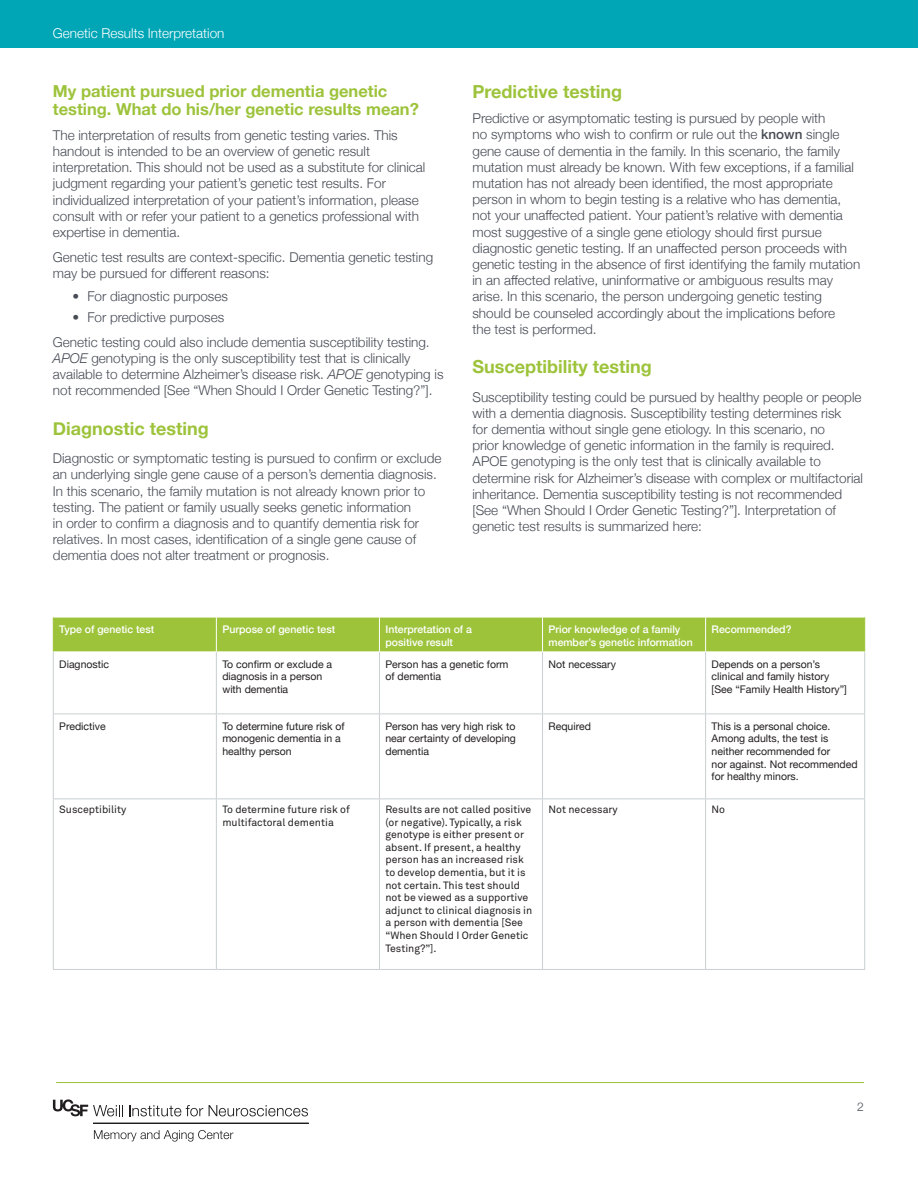
<style>
.page{position:relative;width:918px;height:1188px;background:#fff}
.page>*{position:absolute;margin:0;border:0;box-sizing:border-box;transform-origin:0 0}
.List_Paragraph{font:700 18px "Helvetica Neue";color:#9dc33b}
.Heading_1{font:700 16.5px/18px "Helvetica Neue";color:#9dc33b}
.List_Paragraph-2{font:300 13.5px/16.2px "Helvetica Neue";color:#464b54}
.t1{font:300 13.5px "Helvetica Neue";color:#fff}
.t2{font:300 12px "Helvetica Neue";color:#464b54}
.t3{font:10.5px/12.6px "Helvetica Neue";color:#231f20}
.t4{font:10.5px/12.6px "Akkurat Pro";color:#231f20}
.t5{font:500 10.5px/12.6px "Helvetica Neue";color:#fff}
.s1{font-style:italic}
.s2{font-weight:500}
</style>
<div class="page">
<div style="left:0;top:0;width:918px;height:48px;background:#00a6b6"></div>
<svg style="left:129px;top:1105px;width:74px;height:11px"></svg>
<svg style="left:209px;top:1105px;width:99px;height:11px"></svg>
<svg style="left:94px;top:1130px;width:139px;height:12px"></svg>
<svg style="left:53px;top:1099px;width:70px;height:17px"></svg>
<hr style="left:93px;top:1123px;width:216px;height:1px;background:#201d1e">
<hr style="left:56px;top:1082px;width:808px;height:1px;background:#9dc33b">
<div style="left:54px;top:618px;width:810px;height:34px;background:#9dc33b"></div>
<hr style="left:216px;top:617px;width:1px;height:35px;background:#fff">
<hr style="left:379px;top:617px;width:1px;height:35px;background:#fff">
<hr style="left:542px;top:617px;width:1px;height:35px;background:#fff">
<hr style="left:705px;top:617px;width:1px;height:35px;background:#fff">
<hr style="left:53px;top:652px;width:1px;height:62px;background:#c9cfd2">
<hr style="left:216px;top:652px;width:1px;height:62px;background:#c9cfd2">
<hr style="left:379px;top:652px;width:1px;height:62px;background:#c9cfd2">
<hr style="left:542px;top:652px;width:1px;height:62px;background:#c9cfd2">
<hr style="left:705px;top:652px;width:1px;height:62px;background:#c9cfd2">
<hr style="left:864px;top:652px;width:1px;height:62px;background:#c9cfd2">
<hr style="left:53px;top:714px;width:163px;height:1px;background:#c9cfd2">
<hr style="left:53px;top:714px;width:1px;height:84px;background:#c9cfd2">
<hr style="left:216px;top:714px;width:163px;height:1px;background:#c9cfd2">
<hr style="left:216px;top:714px;width:1px;height:84px;background:#c9cfd2">
<hr style="left:379px;top:714px;width:164px;height:1px;background:#c9cfd2">
<hr style="left:379px;top:714px;width:1px;height:84px;background:#c9cfd2">
<hr style="left:543px;top:714px;width:163px;height:1px;background:#c9cfd2">
<hr style="left:542px;top:714px;width:1px;height:84px;background:#c9cfd2">
<hr style="left:706px;top:714px;width:159px;height:1px;background:#c9cfd2">
<hr style="left:705px;top:714px;width:1px;height:84px;background:#c9cfd2">
<hr style="left:864px;top:714px;width:1px;height:84px;background:#c9cfd2">
<hr style="left:53px;top:798px;width:163px;height:1px;background:#c9cfd2">
<hr style="left:53px;top:799px;width:1px;height:170px;background:#c9cfd2">
<hr style="left:216px;top:798px;width:163px;height:1px;background:#c9cfd2">
<hr style="left:216px;top:799px;width:1px;height:170px;background:#c9cfd2">
<hr style="left:379px;top:798px;width:164px;height:1px;background:#c9cfd2">
<hr style="left:379px;top:799px;width:1px;height:170px;background:#c9cfd2">
<hr style="left:543px;top:798px;width:163px;height:1px;background:#c9cfd2">
<hr style="left:542px;top:799px;width:1px;height:170px;background:#c9cfd2">
<hr style="left:706px;top:798px;width:159px;height:1px;background:#c9cfd2">
<hr style="left:705px;top:799px;width:1px;height:170px;background:#c9cfd2">
<hr style="left:864px;top:799px;width:1px;height:170px;background:#c9cfd2">
<hr style="left:53px;top:969px;width:163px;height:1px;background:#c9cfd2">
<hr style="left:216px;top:969px;width:163px;height:1px;background:#c9cfd2">
<hr style="left:379px;top:969px;width:164px;height:1px;background:#c9cfd2">
<hr style="left:543px;top:969px;width:163px;height:1px;background:#c9cfd2">
<hr style="left:706px;top:969px;width:159px;height:1px;background:#c9cfd2">
<hr style="left:53px;top:617px;width:1px;height:35px;background:#9dc33b">
<hr style="left:864px;top:617px;width:1px;height:35px;background:#9dc33b">
<p class="t1" style="left:53px;top:22px;width:173px">Genetic Results Interpretation</p>
<p class="Heading_1" style="left:53px;top:82px;width:368px">My patient pursued prior dementia genetic testing. What do his/her genetic results mean?</p>
<p class="List_Paragraph-2" style="left:53px;top:126px;width:374px">The interpretation of results from genetic testing varies. This handout is intended to be an overview of genetic result interpretation. This should not be used as a substitute for clinical judgment regarding your patient’s genetic test results. For individualized interpretation of your patient’s information, please consult with or refer your patient to a genetics professional with expertise in dementia.</p>
<p class="List_Paragraph-2" style="left:53px;top:248px;width:382px">Genetic test results are context-specific. Dementia genetic testing may be pursued for different reasons:</p>
<p class="List_Paragraph-2" style="left:72px;top:287px;width:157px">• For diagnostic purposes</p>
<p class="List_Paragraph-2" style="left:72px;top:308px;width:153px">• For predictive purposes</p>
<p class="List_Paragraph-2" style="left:53px;top:333px;width:392px">Genetic testing could also include dementia susceptibility testing.<br><span class="s1">APOE</span> genotyping is the only susceptibility test that is clinically available to determine Alzheimer’s disease risk. <span class="s1">APOE</span> genotyping is not recommended [See “When Should I Order Genetic Testing?”].</p>
<p class="List_Paragraph" style="left:53px;top:414px;width:157px">Diagnostic testing</p>
<p class="List_Paragraph-2" style="left:53px;top:449px;width:390px">Diagnostic or symptomatic testing is pursued to confirm or exclude an underlying single gene cause of a person’s dementia diagnosis.<br>In this scenario, the family mutation is not already known prior to testing. The patient or family usually seeks genetic information<br>in order to confirm a diagnosis and to quantify dementia risk for relatives. In most cases, identification of a single gene cause of dementia does not alter treatment or prognosis.</p>
<p class="List_Paragraph" style="left:472px;top:77px;width:151px">Predictive testing</p>
<p class="List_Paragraph-2" style="left:472px;top:109px;width:389px">Predictive or asymptomatic testing is pursued by people with<br>no symptoms who wish to confirm or rule out the <span class="s2">known</span> single gene cause of dementia in the family. In this scenario, the family mutation must already be known. With few exceptions, if a familial mutation has not already been identified, the most appropriate person in whom to begin testing is a relative who has dementia, not your unaffected patient. Your patient’s relative with dementia most suggestive of a single gene etiology should first pursue diagnostic genetic testing. If an unaffected person proceeds with genetic testing in the absence of first identifying the family mutation in an affected relative, uninformative or ambiguous results may arise. In this scenario, the person undergoing genetic testing should be counseled accordingly about the implications before<br>the test is performed.</p>
<p class="List_Paragraph" style="left:472px;top:353px;width:181px">Susceptibility testing</p>
<p class="List_Paragraph-2" style="left:472px;top:388px;width:392px">Susceptibility testing could be pursued by healthy people or people with a dementia diagnosis. Susceptibility testing determines risk<br>for dementia without single gene etiology. In this scenario, no<br>prior knowledge of genetic information in the family is required.<br>APOE genotyping is the only test that is clinically available to determine risk for Alzheimer’s disease with complex or multifactorial inheritance. Dementia susceptibility testing is not recommended [See “When Should I Order Genetic Testing?”]. Interpretation of genetic test results is summarized here:</p>
<p class="t5" style="left:59px;top:622px;width:97px">Type of genetic test</p>
<p class="t5" style="left:222px;top:622px;width:115px">Purpose of genetic test</p>
<p class="t5" style="left:385px;top:622px;width:88px">Interpretation of a positive result</p>
<p class="t5" style="left:549px;top:622px;width:146px">Prior knowledge of a family member’s genetic information</p>
<p class="t5" style="left:712px;top:622px;width:81px">Recommended?</p>
<p class="t3" style="left:59px;top:658px;width:51px">Diagnostic</p>
<p class="t3" style="left:222px;top:658px;width:111px">To confirm or exclude a diagnosis in a person with dementia</p>
<p class="t3" style="left:385px;top:658px;width:125px">Person has a genetic form of dementia</p>
<p class="t3" style="left:549px;top:658px;width:69px">Not necessary</p>
<p class="t3" style="left:712px;top:658px;width:137px">Depends on a person’s clinical and family history [See “Family Health History”]</p>
<p class="t3" style="left:59px;top:720px;width:48px">Predictive</p>
<p class="t3" style="left:222px;top:720px;width:124px">To determine future risk of monogenic dementia in a healthy person</p>
<p class="t3" style="left:385px;top:720px;width:132px;text-align:justify">Person has very high risk to near certainty of developing dementia</p>
<p class="t3" style="left:549px;top:720px;width:44px">Required</p>
<p class="t3" style="left:712px;top:720px;width:148px">This is a personal choice.<br>Among adults, the test is neither recommended for<br>nor against. Not recommended for healthy minors.</p>
<p class="t4" style="left:59px;top:803px;width:69px">Susceptibility</p>
<p class="t4" style="left:222px;top:803px;width:129px">To determine future risk of multifactoral dementia</p>
<p class="t4" style="left:385px;top:803px;width:148px">Results are not called positive (or negative). Typically, a risk genotype is either present or absent. If present, a healthy person has an increased risk to develop dementia, but it is not certain. This test should not be viewed as a supportive adjunct to clinical diagnosis in a person with dementia [See “When Should I Order Genetic<br>Testing?”].</p>
<p class="t4" style="left:549px;top:803px;width:71px">Not necessary</p>
<p class="t4" style="left:712px;top:803px;width:15px">No</p>
<p class="t2" style="left:857px;top:1097px;width:8px">2</p>
</div>
